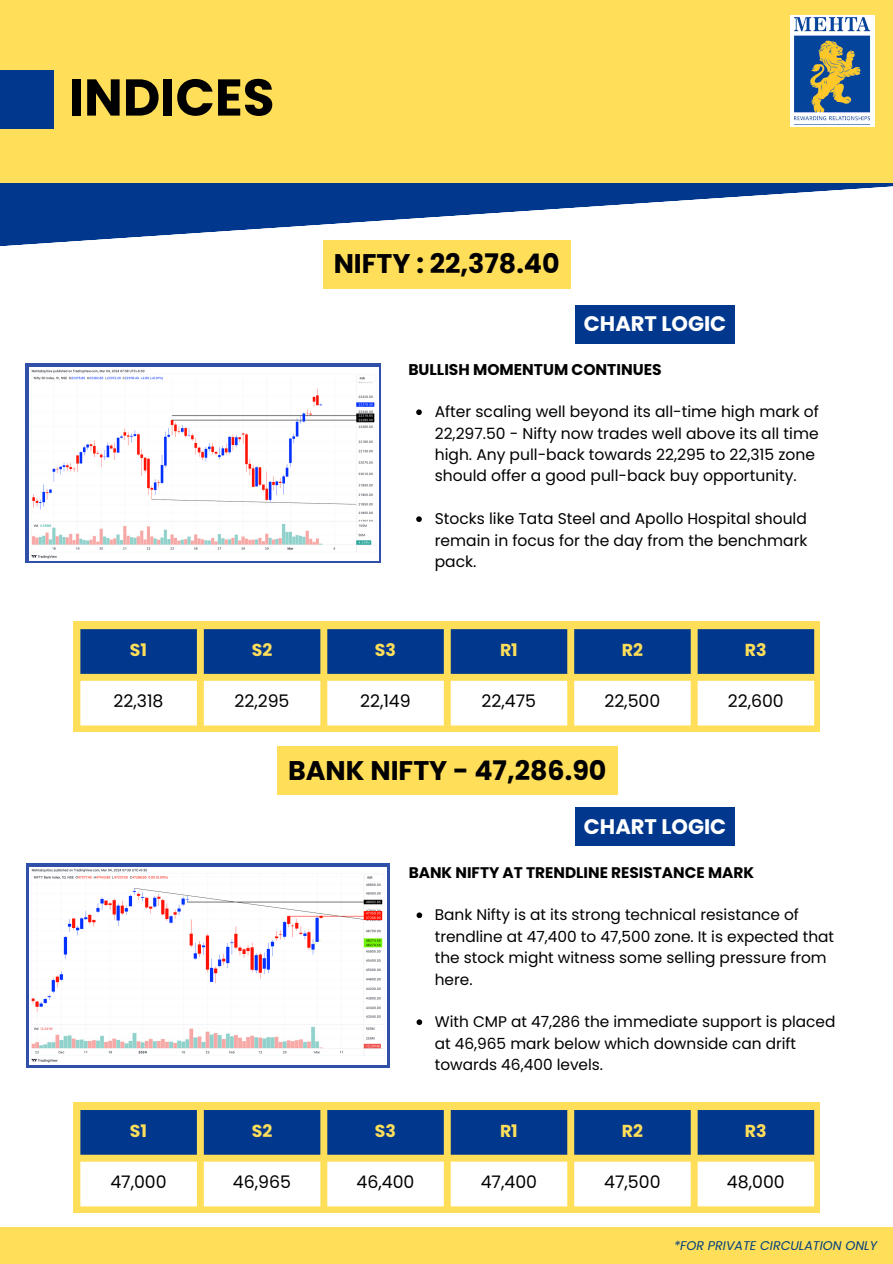
<style>
.page{position:relative;width:893px;height:1264px;background:#fff}
.page>*{position:absolute;margin:0;border:0;box-sizing:border-box;transform-origin:0 0}
.t1{font:700 51.6px "Poppins";color:#000}
.t2{font:700 27px "Poppins";color:#000}
.t3{font:700 21px "Poppins";color:#fff}
.t4{font:17.25px "Poppins";color:#000}
.t5{font:700 17.25px "Poppins";color:#ffde59}
.t6{font:15.6px/21.3px "Poppins";color:#000}
.t7{font:700 15.6px "Poppins";color:#000}
.t8{font:15.3px/21.3px "Poppins";color:#000}
.t9{font:700 15.3px "Poppins";color:#000}
.t10{font:italic 12.6px "Poppins";color:#04407d}
</style>
<div class="page">
<svg style="left:0;top:182px;width:892px;height:65px;fill:#01388e"></svg>
<div style="left:0;top:0;width:892px;height:182px;background:#ffde59"></div>
<svg style="left:26px;top:364px;width:355px;height:199px;fill:#304fa9"></svg>
<img style="left:29px;top:367px;width:349px;height:193px">
<div style="left:0;top:1226px;width:892px;height:37px;background:#ffde59"></div>
<div style="left:0;top:71px;width:54px;height:58px;background:#01388e"></div>
<div style="left:74px;top:621px;width:745px;height:111px;background:#ffde59"></div>
<svg style="left:80px;top:629px;width:734px;height:45px;background:#0e408b"></svg>
<svg style="left:80px;top:680px;width:734px;height:45px;background:#fffcf4"></svg>
<svg style="left:416px;top:409px;width:6px;height:6px"></svg>
<svg style="left:416px;top:516px;width:6px;height:6px"></svg>
<div style="left:323px;top:240px;width:247px;height:48px;background:#ffde59"></div>
<div style="left:575px;top:305px;width:159px;height:38px;background:#01388e"></div>
<div style="left:790px;top:15px;width:84px;height:111px;background:#fff"></div>
<img style="left:794px;top:17px;width:76px;height:108px">
<div style="left:575px;top:807px;width:159px;height:39px;background:#01388e"></div>
<svg style="left:26px;top:863px;width:363px;height:204px;background:#4e69b5"></svg>
<img style="left:29px;top:867px;width:357px;height:197px">
<div style="left:74px;top:1102px;width:745px;height:110px;background:#ffde59"></div>
<div style="left:80px;top:1110px;width:734px;height:44px;background:#01388e"></div>
<svg style="left:80px;top:1161px;width:734px;height:45px;background:#fffcf4"></svg>
<div style="left:277px;top:746px;width:340px;height:48px;background:#ffde59"></div>
<svg style="left:416px;top:912px;width:6px;height:6px"></svg>
<svg style="left:416px;top:1019px;width:6px;height:6px"></svg>
<p class="t1" style="left:69px;top:61px;width:207px">INDICES</p>
<p class="t2" style="left:333px;top:245px;width:227px">NIFTY : 22,378.40</p>
<p class="t3" style="left:584px;top:309px;width:144px">CHART LOGIC</p>
<p class="t7" style="left:408px;top:358px;width:255px">BULLISH MOMENTUM CONTINUES</p>
<p class="t6" style="left:434px;top:401px;width:385px">After scaling well beyond its all-time high mark of 22,297.50 - Nifty now trades well above its all time high. Any pull-back towards 22,295 to 22,315 zone should offer a good pull-back buy opportunity.</p>
<p class="t6" style="left:434px;top:508px;width:374px;text-align:justify">Stocks like Tata Steel and Apollo Hospital should remain in focus for the day from the benchmark pack.</p>
<h1 class="t5" style="left:130px;top:637px;width:19px">S1</h1>
<p class="t5" style="left:252px;top:637px;width:22px">S2</p>
<h2 class="t5" style="left:375px;top:637px;width:23px">S3</h2>
<h3 class="t5" style="left:500px;top:637px;width:19px">R1</h3>
<p class="t5" style="left:621px;top:637px;width:23px">R2</p>
<h4 class="t5" style="left:744px;top:637px;width:23px">R3</h4>
<p class="t4" style="left:113px;top:689px;width:51px">22,318</p>
<p class="t4" style="left:234px;top:689px;width:57px">22,295</p>
<p class="t4" style="left:360px;top:689px;width:52px">22,149</p>
<p class="t4" style="left:481px;top:689px;width:56px">22,475</p>
<p class="t4" style="left:604px;top:689px;width:57px">22,500</p>
<p class="t4" style="left:727px;top:689px;width:58px">22,600</p>
<p class="t2" style="left:288px;top:751px;width:320px">BANK NIFTY - 47,286.90</p>
<p class="t3" style="left:584px;top:812px;width:144px">CHART LOGIC</p>
<p class="t9" style="left:408px;top:861px;width:347px">BANK NIFTY AT TRENDLINE RESISTANCE MARK</p>
<p class="t8" style="left:435px;top:904px;width:401px">Bank Nifty is at its strong technical resistance of trendline at 47,400 to 47,500 zone. It is expected that the stock might witness some selling pressure from here.</p>
<p class="t8" style="left:435px;top:1011px;width:402px">With CMP at 47,286 the immediate support is placed at 46,965 mark below which downside can drift towards 46,400 levels.</p>
<p class="t5" style="left:130px;top:1118px;width:19px">S1</p>
<h2 class="t5" style="left:252px;top:1118px;width:22px">S2</h2>
<h3 class="t5" style="left:375px;top:1118px;width:23px">S3</h3>
<p class="t5" style="left:500px;top:1118px;width:19px">R1</p>
<h4 class="t5" style="left:621px;top:1118px;width:23px">R2</h4>
<p class="t5" style="left:744px;top:1118px;width:23px">R3</p>
<p class="t4" style="left:110px;top:1169px;width:58px">47,000</p>
<p class="t4" style="left:233px;top:1169px;width:60px">46,965</p>
<p class="t4" style="left:356px;top:1169px;width:59px">46,400</p>
<p class="t4" style="left:480px;top:1169px;width:58px">47,400</p>
<p class="t4" style="left:604px;top:1169px;width:58px">47,500</p>
<p class="t4" style="left:726px;top:1169px;width:59px">48,000</p>
<p class="t10" style="left:674px;top:1236px;width:204px">*FOR PRIVATE CIRCULATION ONLY</p>
</div>
